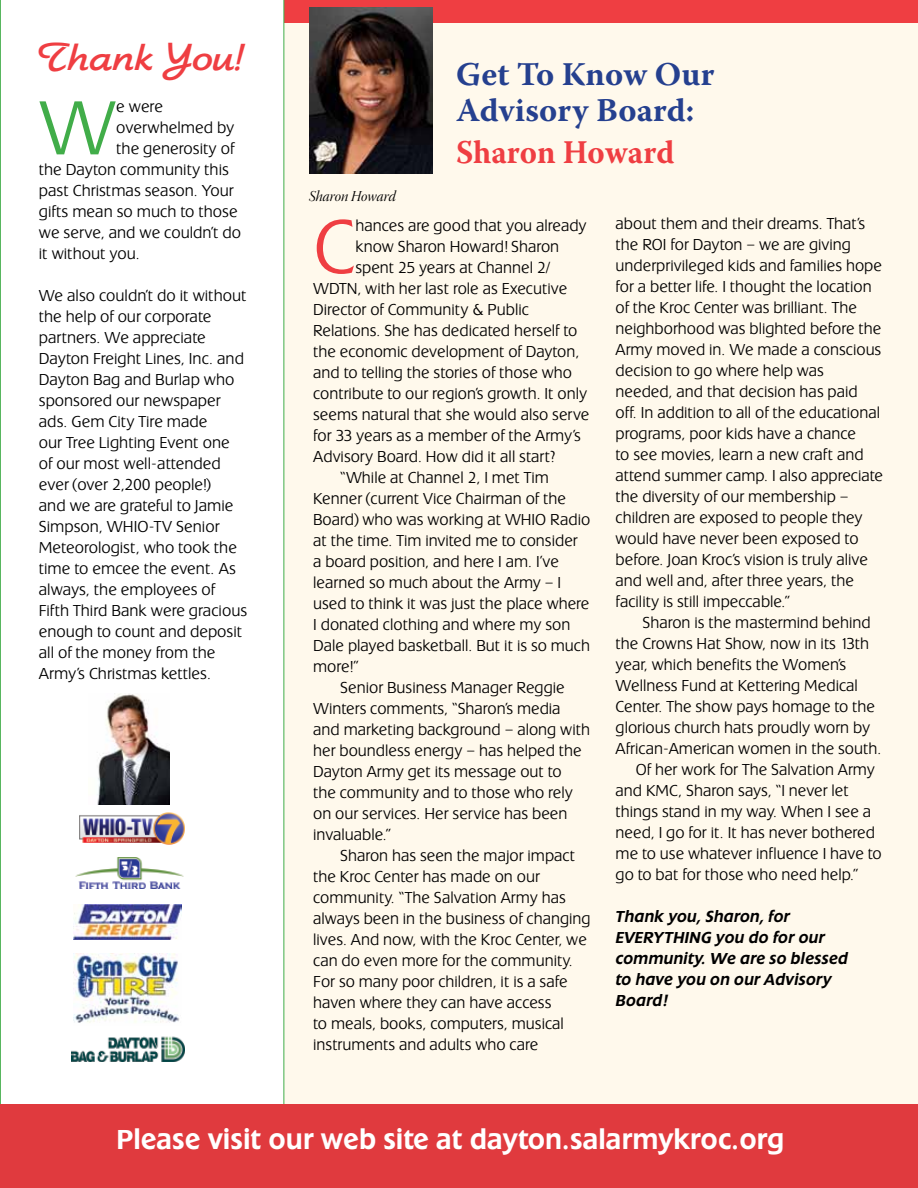
<style>
.page{position:relative;width:918px;height:1188px;background:#fff}
.page>*{position:absolute;margin:0;border:0;box-sizing:border-box;transform-origin:0 0}
.t1{font:300 79.5px "Extension";color:#ef3e42;scale:.94 1}
.t2{font:300 79.5px "Extension";color:#41ad49;scale:.95 1}
.t3{font:36px "Fontella";color:#ef3e42;scale:.95 1}
.t4{font:700 33px/36px "Warnock Pro";letter-spacing:.005em;color:#25408f}
.t5{font:700 33px "Warnock Pro";color:#ef3e42;scale:.95 1}
.t6{font:500 28.5px "Extension";color:#fff;scale:.95 1}
.t7{font:300 16.5px/21px "Extension";color:#000;scale:.94 1}
.t8{font:300 16.5px/21px "Extension";color:#000;scale:.95 1}
.t9{font:italic 500 16.5px/21px "Extension";color:#000;scale:.94 1}
.t10{font:15px "Warnock Pro It Disp";color:#000;scale:.95 1}
</style>
<div class="page">
<div style="left:285px;top:0;width:633px;height:1188px;background:#fff9ec"></div>
<div style="left:285px;top:0;width:633px;height:22px;background:#ef3e42"></div>
<hr style="left:284px;top:0;width:1px;height:1188px;background:#41ad49">
<hr style="left:0;top:0;width:1px;height:1188px;background:#41ad49">
<img style="left:309px;top:8px;width:123px;height:166px">
<div style="left:0;top:1105px;width:918px;height:83px;background:#e03a3e"></div>
<img style="left:97px;top:693px;width:73px;height:111px">
<img style="left:80px;top:812px;width:105px;height:32px">
<img style="left:76px;top:858px;width:107px;height:30px">
<img style="left:73px;top:904px;width:108px;height:36px">
<img style="left:73px;top:954px;width:107px;height:69px">
<img style="left:71px;top:1036px;width:114px;height:25px">
<h2 class="t3" style="left:39px;top:33px;width:219px">Thank You!</h2>
<h1 class="t2" style="left:39px;top:85px;width:83px">W</h1>
<p class="t8" style="left:116px;top:96px;width:51px">e were</p>
<p class="t8" style="left:116px;top:117px;width:126px">overwhelmed by</p>
<p class="t8" style="left:116px;top:138px;width:126px">the generosity of</p>
<p class="t8" style="left:39px;top:159px;width:202px">the Dayton community this</p>
<p class="t8" style="left:39px;top:180px;width:207px">past Christmas season. Your</p>
<p class="t8" style="left:39px;top:201px;width:211px">gifts mean so much to those</p>
<p class="t8" style="left:39px;top:222px;width:214px">we serve, and we couldn’t do</p>
<p class="t8" style="left:39px;top:243px;width:108px">it without you.</p>
<p class="t8" style="left:39px;top:285px;width:221px">We also couldn’t do it without the help of our corporate partners. We appreciate<br>Dayton Freight Lines, Inc. and<br>Dayton Bag and Burlap who sponsored our newspaper ads. Gem City Tire made<br>our Tree Lighting Event one of our most well-attended ever (over 2,200 people!)<br>and we are grateful to Jamie<br>Simpson, WHIO-TV Senior<br>Meteorologist, who took the time to emcee the event. As always, the employees of<br>Fifth Third Bank were gracious enough to count and deposit all of the money from the<br>Army’s Christmas kettles.</p>
<h3 class="t4" style="left:456px;top:55px;width:260px">Get To Know Our<br>Advisory Board:</h3>
<h3 class="t5" style="left:456px;top:132px;width:231px">Sharon Howard</h3>
<p class="t10" style="left:309px;top:188px;width:93px">Sharon Howard</p>
<h1 class="t1" style="left:313px;top:204px;width:46px">C</h1>
<p class="t7" style="left:355px;top:215px;width:248px">hances are good that you already</p>
<p class="t7" style="left:355px;top:236px;width:218px">know Sharon Howard! Sharon</p>
<p class="t7" style="left:355px;top:257px;width:209px">spent 25 years at Channel 2/</p>
<p class="t7" style="left:313px;top:278px;width:272px">WDTN, with her last role as Executive</p>
<p class="t7" style="left:313px;top:299px;width:231px">Director of Community &amp; Public</p>
<p class="t7" style="left:313px;top:320px;width:283px">Relations. She has dedicated herself to</p>
<p class="t7" style="left:313px;top:341px;width:285px">the economic development of Dayton,</p>
<p class="t7" style="left:313px;top:362px;width:277px">and to telling the stories of those who</p>
<p class="t7" style="left:313px;top:383px;width:293px">contribute to our region’s growth. It only</p>
<p class="t7" style="left:313px;top:404px;width:295px">seems natural that she would also serve</p>
<p class="t7" style="left:313px;top:425px;width:286px">for 33 years as a member of the Army’s</p>
<p class="t7" style="left:313px;top:446px;width:259px">Advisory Board. How did it all start?</p>
<p class="t7" style="left:340px;top:467px;width:224px">“While at Channel 2, I met Tim</p>
<p class="t7" style="left:313px;top:488px;width:270px">Kenner (current Vice Chairman of the</p>
<p class="t7" style="left:313px;top:509px;width:296px">Board) who was working at WHIO Radio</p>
<p class="t7" style="left:313px;top:530px;width:283px">at the time. Tim invited me to consider</p>
<p class="t7" style="left:313px;top:551px;width:263px">a board position, and here I am. I’ve</p>
<p class="t7" style="left:313px;top:572px;width:265px">learned so much about the Army – I</p>
<p class="t7" style="left:313px;top:593px;width:295px">used to think it was just the place where</p>
<p class="t7" style="left:313px;top:614px;width:275px">I donated clothing and where my son</p>
<p class="t7" style="left:313px;top:635px;width:296px">Dale played basketball. But it is so much</p>
<p class="t7" style="left:313px;top:656px;width:50px">more!”</p>
<p class="t7" style="left:340px;top:677px;width:240px">Senior Business Manager Reggie</p>
<p class="t7" style="left:313px;top:698px;width:265px">Winters comments, “Sharon’s media</p>
<p class="t7" style="left:313px;top:719px;width:296px">and marketing background – along with</p>
<p class="t7" style="left:313px;top:740px;width:287px">her boundless energy – has helped the</p>
<p class="t7" style="left:313px;top:761px;width:266px">Dayton Army get its message out to</p>
<p class="t7" style="left:313px;top:782px;width:278px">the community and to those who rely</p>
<p class="t7" style="left:313px;top:803px;width:272px">on our services. Her service has been</p>
<p class="t7" style="left:313px;top:824px;width:84px">invaluable.”</p>
<p class="t7" style="left:340px;top:845px;width:252px">Sharon has seen the major impact</p>
<p class="t7" style="left:313px;top:866px;width:243px">the Kroc Center has made on our</p>
<p class="t7" style="left:313px;top:887px;width:270px">community. “The Salvation Army has</p>
<p class="t7" style="left:313px;top:908px;width:297px">always been in the business of changing</p>
<p class="t7" style="left:313px;top:929px;width:293px">lives. And now, with the Kroc Center, we</p>
<p class="t7" style="left:313px;top:950px;width:278px">can do even more for the community.</p>
<p class="t7" style="left:313px;top:971px;width:272px">For so many poor children, it is a safe</p>
<p class="t7" style="left:313px;top:992px;width:255px">haven where they can have access</p>
<p class="t7" style="left:313px;top:1013px;width:268px">to meals, books, computers, musical</p>
<p class="t7" style="left:313px;top:1034px;width:241px">instruments and adults who care</p>
<p class="t7" style="left:616px;top:213px;width:286px">about them and their dreams. That’s the ROI for Dayton – we are giving underprivileged kids and families hope for a better life. I thought the location of the Kroc Center was brilliant. The neighborhood was blighted before the Army moved in. We made a conscious decision to go where help was needed, and that decision has paid off. In addition to all of the educational programs, poor kids have a chance<br>to see movies, learn a new craft and attend summer camp. I also appreciate the diversity of our membership – children are exposed to people they would have never been exposed to before. Joan Kroc’s vision is truly alive and well and, after three years, the facility is still impeccable.”</p>
<p class="t7" style="left:643px;top:612px;width:244px">Sharon is the mastermind behind</p>
<p class="t7" style="left:616px;top:633px;width:271px">the Crowns Hat Show, now in its 13th</p>
<p class="t7" style="left:616px;top:654px;width:247px">year, which benefits the Women’s</p>
<p class="t7" style="left:616px;top:675px;width:259px">Wellness Fund at Kettering Medical</p>
<p class="t7" style="left:616px;top:696px;width:278px">Center. The show pays homage to the</p>
<p class="t7" style="left:616px;top:717px;width:272px">glorious church hats proudly worn by</p>
<p class="t7" style="left:616px;top:738px;width:284px">African-American women in the south.</p>
<p class="t7" style="left:636px;top:759px;width:256px">Of her work for The Salvation Army</p>
<p class="t7" style="left:616px;top:780px;width:250px">and KMC, Sharon says, “I never let</p>
<p class="t7" style="left:616px;top:801px;width:273px">things stand in my way. When I see a</p>
<p class="t7" style="left:616px;top:822px;width:278px">need, I go for it. It has never bothered</p>
<p class="t7" style="left:616px;top:843px;width:285px">me to use whatever influence I have to</p>
<p class="t7" style="left:616px;top:864px;width:260px">go to bat for those who need help.”</p>
<p class="t9" style="left:616px;top:906px;width:249px">Thank you, Sharon, for<br>EVERYTHING you do for our community. We are so blessed to have you on our Advisory<br>Board!</p>
<h3 class="t6" style="left:116px;top:1123px;width:705px">Please visit our web site at dayton.salarmykroc.org</h3>
</div>
